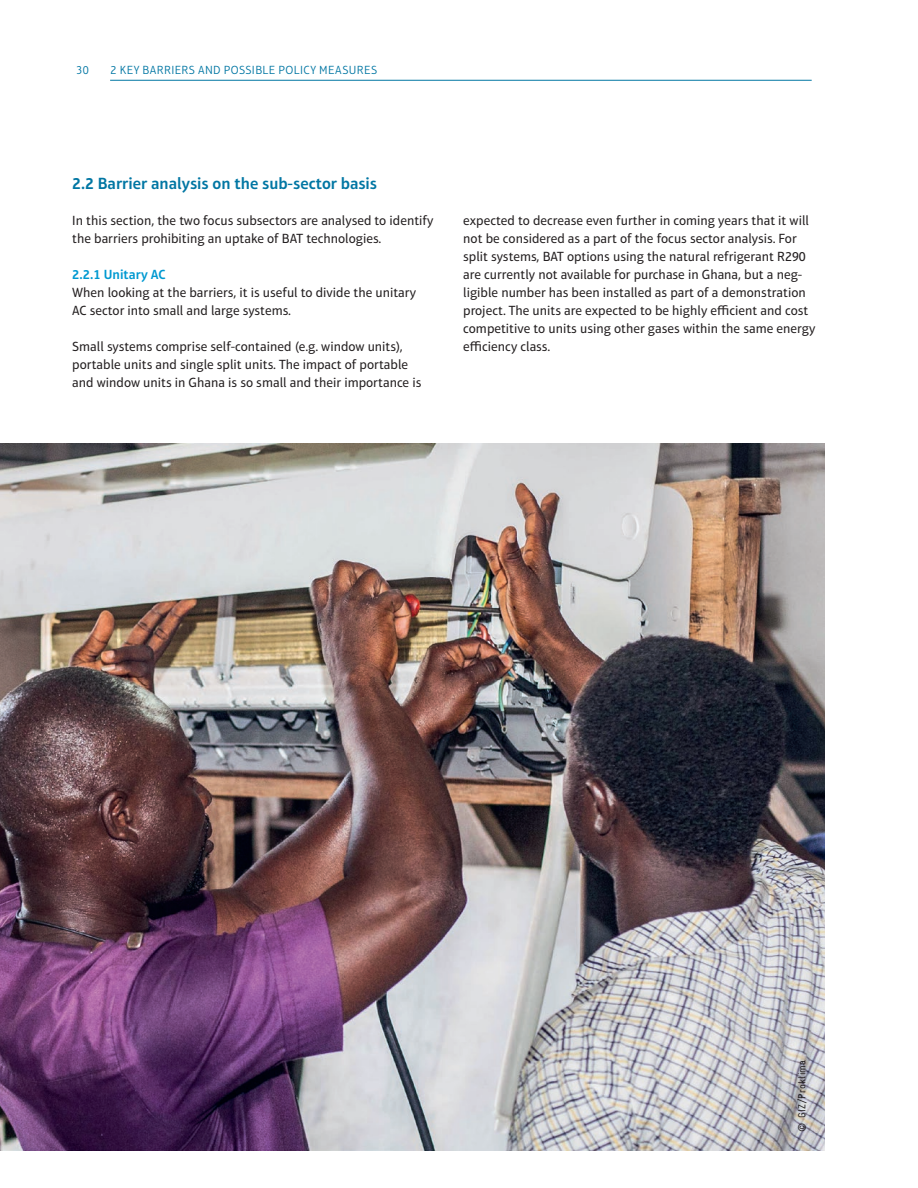
<style>
.page{position:relative;width:918px;height:1188px;background:#fff}
.page>*{position:absolute;margin:0;border:0;box-sizing:border-box;transform-origin:0 0}
.SL{font:600 16.5px "Aptifer Sans LT Pro";color:#0076a3}
.Copy{font:13.5px/18px "Aptifer Sans LT Pro";color:#231f20}
.SSL{font:600 13.5px "Aptifer Sans LT Pro";color:#0099d1}
.t1{font:300 12px "Aptifer Sans LT Pro";letter-spacing:.035em;color:#0076a3}
.Subline_-_Table{font:10.5px "Gravur Condensed Pro";letter-spacing:.025em;color:#231f20}
</style>
<div class="page">
<hr style="left:110px;top:80px;width:702px;height:1px;background:#0076a3">
<img style="left:0;top:443px;width:824px;height:707px">
<p class="t1" style="left:76px;top:63px;width:14px">30</p>
<p class="t1" style="left:111px;top:63px;width:268px">2 KEY BARRIERS AND POSSIBLE POLICY MEASURES</p>
<p class="SL" style="left:72px;top:174px;width:306px">2.2 Barrier analysis on the sub-sector basis</p>
<p class="Copy" style="left:72px;top:211px;width:363px">In this section, the two focus subsectors are analysed to identify the barriers prohibiting an uptake of BAT technologies.</p>
<p class="SSL" style="left:72px;top:266px;width:95px">2.2.1 Unitary AC</p>
<p class="Copy" style="left:72px;top:283px;width:345px">When looking at the barriers, it is useful to divide the unitary<br>AC sector into small and large systems.</p>
<p class="Copy" style="left:72px;top:337px;width:351px">Small systems comprise self-contained (e.g. window units), portable units and single split units. The impact of portable and window units in Ghana is so small and their importance is</p>
<p class="Copy" style="left:463px;top:211px;width:354px">expected to decrease even further in coming years that it will not be considered as a part of the focus sector analysis. For split systems, BAT options using the natural refrigerant R290 are currently not available for purchase in Ghana, but a neg&shy;ligible number has been installed as part of a demonstration project. The units are expected to be highly efficient and cost competitive to units using other gases within the same energy efficiency class.</p>
<p class="Subline_-_Table" style="left:796px;top:1132px;width:73px;rotate:-90deg">© GIZ/Proklima</p>
</div>
